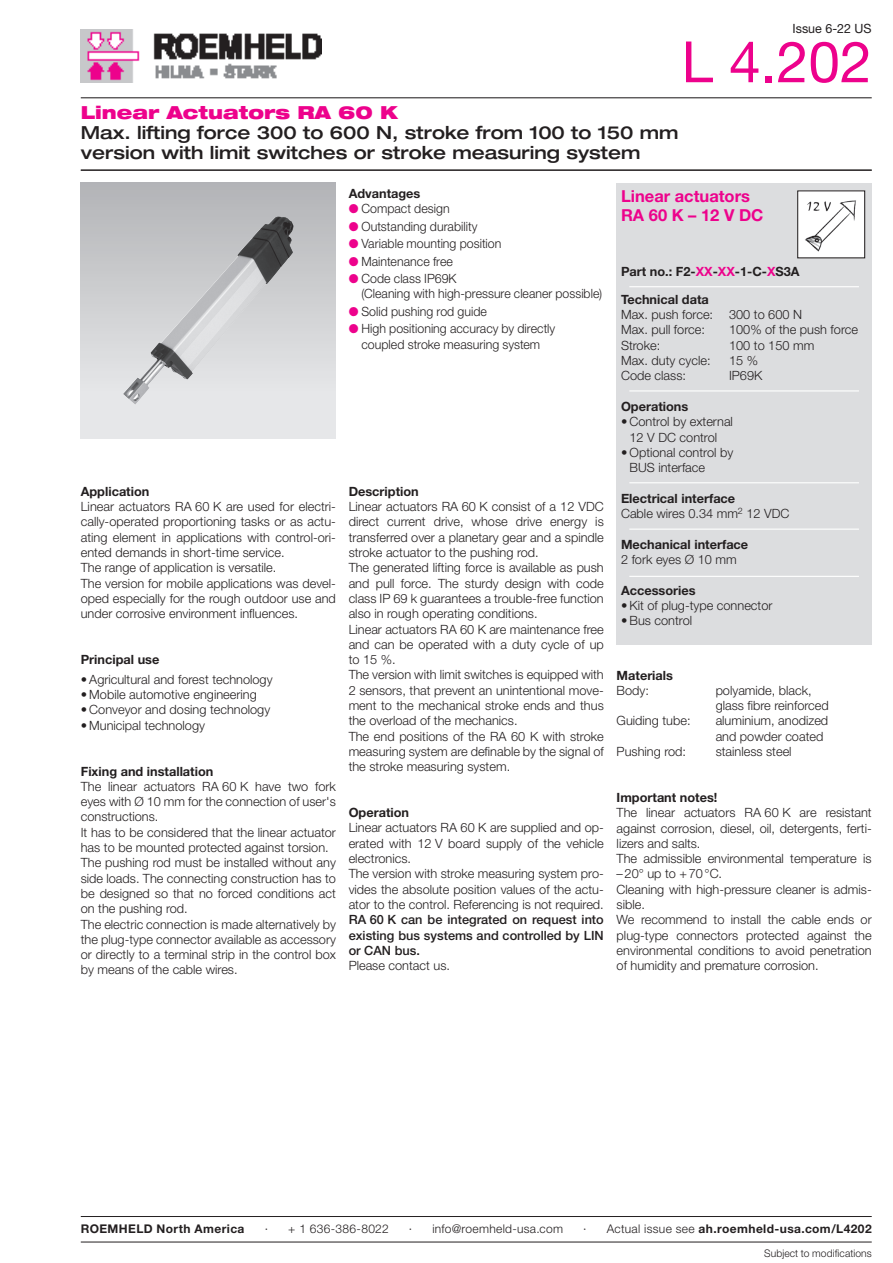
<style>
.page{position:relative;width:893px;height:1263px;background:#fff}
.page>*{position:absolute;margin:0;border:0;box-sizing:border-box;transform-origin:0 0}
.t1{font:57px "Helvetica Neue LT Pro";color:#ed028c}
.t2{font:500 expanded 18px/20.2px "Helvetica Neue LT Pro";color:#231f20}
.t3{font:900 expanded 18px "Helvetica Neue LT Pro";color:#ed028c}
.t4{font:700 16.5px/19.2px "Helvetica Neue LT Pro";color:#ed028c}
.t5{font:300 12.75px/15.3px "Helvetica Neue LT Pro";color:#231f20}
.t6{font:700 12.75px "Helvetica Neue LT Pro";color:#231f20}
.t7{font:500 12.75px/15.3px "Helvetica Neue LT Pro";color:#231f20;text-align:justify}
.t8{font:12.75px "Helvetica Neue LT Pro";color:#231f20}
.t9{font:700 12px "Helvetica Neue LT Pro";letter-spacing:.035em;color:#231f20}
.t10{font:300 12px "Helvetica Neue LT Pro";letter-spacing:.025em;color:#231f20}
.t11{font:300 10.5px "Helvetica Neue LT Pro";letter-spacing:.01em;color:#231f20}
.s1{color:#ed028c}
.s2{font-weight:700}
.s3{font-weight:300}
</style>
<div class="page">
<img style="left:81px;top:30px;width:240px;height:52px">
<hr style="left:81px;top:97px;width:791px;height:1px;background:#231f20">
<div style="left:617px;top:183px;width:255px;height:461px;background:#dcdddf"></div>
<svg style="left:81px;top:183px;width:255px;height:255px;background:#cccdcf"></svg>
<img style="left:233px;top:217px;width:43px;height:45px">
<img style="left:799px;top:192px;width:64px;height:64px">
<div style="left:797px;top:190px;width:68px;height:68px;border:1px solid #231f20"></div>
<hr style="left:629px;top:286px;width:230px;height:1px;background:#fff">
<hr style="left:629px;top:390px;width:230px;height:1px;background:#fff">
<hr style="left:629px;top:482px;width:230px;height:1px;background:#fff">
<hr style="left:629px;top:529px;width:230px;height:1px;background:#fff">
<hr style="left:629px;top:576px;width:230px;height:1px;background:#fff">
<hr style="left:81px;top:170px;width:791px;height:1px;background:#231f20">
<hr style="left:81px;top:1242px;width:791px;height:1px;background:#231f20">
<hr style="left:81px;top:1216px;width:791px;height:1px;background:#231f20">
<p class="t8" style="left:792px;top:20px;width:81px">Issue 6-22 US</p>
<h1 class="t1" style="left:682px;top:27px;width:192px">L 4.202</h1>
<h2 class="t3" style="left:81px;top:101px;width:318px">Linear Actuators RA 60 K</h2>
<h2 class="t2" style="left:81px;top:122px;width:599px">Max. lifting force 300 to 600 N, stroke from 100 to 150 mm version with limit switches or stroke measuring system</h2>
<p class="t6" style="left:349px;top:186px;width:73px">Advantages</p>
<p class="t5" style="left:349px;top:201px;width:103px"><span class="s1">●</span> Compact design</p>
<p class="t5" style="left:349px;top:218px;width:131px"><span class="s1">●</span> Outstanding durability</p>
<p class="t5" style="left:349px;top:236px;width:154px"><span class="s1">●</span> Variable mounting position</p>
<p class="t5" style="left:349px;top:253px;width:106px"><span class="s1">●</span> Maintenance free</p>
<p class="t5" style="left:361px;top:271px;width:242px;text-indent:-13px"><span class="s1">●</span> Code class IP69K<br>(Cleaning with high-pressure cleaner possible)</p>
<p class="t5" style="left:349px;top:303px;width:140px"><span class="s1">●</span> Solid pushing rod guide</p>
<p class="t5" style="left:349px;top:321px;width:208px;text-align:center"><span class="s1">●</span> High positioning accuracy by directly coupled stroke measuring system</p>
<p class="t6" style="left:81px;top:483px;width:70px">Application</p>
<p class="t5" style="left:81px;top:499px;width:257px">Linear actuators RA 60 K are used for electri&shy;cally-operated proportioning tasks or as actu&shy;ating element in applications with control-ori&shy;ented demands in short-time service.<br>The range of application is versatile.<br>The version for mobile applications was devel&shy;oped especially for the rough outdoor use and under corrosive environment influences.</p>
<p class="t6" style="left:81px;top:652px;width:80px">Principal use</p>
<p class="t5" style="left:81px;top:671px;width:193px">• Agricultural and forest technology</p>
<p class="t5" style="left:81px;top:686px;width:177px">• Mobile automotive engineering</p>
<p class="t5" style="left:81px;top:702px;width:191px">• Conveyor and dosing technology</p>
<p class="t5" style="left:81px;top:717px;width:126px">• Municipal technology</p>
<p class="t6" style="left:81px;top:763px;width:134px">Fixing and installation</p>
<p class="t5" style="left:81px;top:778px;width:257px">The linear actuators RA 60 K have two fork eyes with Ø 10 mm for the connection of user's constructions.<br>It has to be considered that the linear actuator has to be mounted protected against torsion.<br>The pushing rod must be installed without any side loads. The connecting construction has to be designed so that no forced conditions act on the pushing rod.<br>The electric connection is made alternatively by the plug-type connector available as accessory or directly to a terminal strip in the control box by means of the cable wires.</p>
<p class="t6" style="left:349px;top:483px;width:72px">Description</p>
<p class="t5" style="left:349px;top:499px;width:257px">Linear actuators RA 60 K consist of a 12 VDC direct current drive, whose drive energy is transferred over a planetary gear and a spindle stroke actuator to the pushing rod.<br>The generated lifting force is available as push and pull force. The sturdy design with code class IP 69 k guarantees a trouble-free function also in rough operating conditions.<br>Linear actuators RA 60 K are maintenance free and can be operated with a duty cycle of up to 15 %.<br>The version with limit switches is equipped with 2 sensors, that prevent an unintentional move&shy;ment to the mechanical stroke ends and thus the overload of the mechanics.<br>The end positions of the RA 60 K with stroke measuring system are definable by the signal of the stroke measuring system.</p>
<p class="t6" style="left:349px;top:805px;width:62px">Operation</p>
<p class="t5" style="left:349px;top:820px;width:257px">Linear actuators RA 60 K are supplied and op&shy;erated with 12 V board supply of the vehicle electronics.<br>The version with stroke measuring system pro&shy;vides the absolute position values of the actu&shy;ator to the control. Referencing is not required.</p>
<p class="t7" style="left:349px;top:912px;width:257px">RA 60 K can be integrated on request into existing bus systems and controlled by LIN or CAN bus.</p>
<p class="t5" style="left:349px;top:958px;width:103px">Please contact us.</p>
<p class="t4" style="left:621px;top:186px;width:144px">Linear actuators<br>RA 60 K – 12 V DC</p>
<p class="t6" style="left:621px;top:263px;width:180px">Part no.: F2-<span class="s1">XX</span>-<span class="s1">XX</span>-1-C-<span class="s1">X</span>S3A</p>
<p class="t6" style="left:621px;top:291px;width:89px">Technical data</p>
<p class="t5" style="left:621px;top:307px;width:183px">Max. push force: 300 to 600 N<br>Max. pull force:</p>
<p class="t5" style="left:729px;top:322px;width:130px">100% of the push force</p>
<p class="t5" style="left:621px;top:337px;width:41px">Stroke:</p>
<p class="t5" style="left:729px;top:337px;width:87px">100 to 150 mm</p>
<p class="t5" style="left:621px;top:353px;width:91px">Max. duty cycle:</p>
<p class="t5" style="left:729px;top:353px;width:31px">15 %</p>
<p class="t5" style="left:621px;top:368px;width:66px">Code class:</p>
<p class="t5" style="left:729px;top:368px;width:35px">IP69K</p>
<p class="t6" style="left:621px;top:398px;width:69px">Operations</p>
<p class="t5" style="left:621px;top:414px;width:113px;text-align:center">• Control by external<br>12 V DC control</p>
<p class="t5" style="left:630px;top:444px;width:105px;text-indent:-9px">• Optional control by<br>BUS interface</p>
<p class="t5" style="left:621px;top:490px;width:170px"><span class="s2">Electrical interface<br></span>Cable wires 0.34 mm<sup>2</sup> 12 VDC</p>
<p class="t6" style="left:621px;top:536px;width:129px">Mechanical interface</p>
<p class="t5" style="left:621px;top:551px;width:117px">2 fork eyes Ø 10 mm</p>
<p class="t6" style="left:621px;top:582px;width:76px">Accessories</p>
<p class="t5" style="left:621px;top:597px;width:153px">• Kit of plug-type connector</p>
<p class="t5" style="left:621px;top:613px;width:73px">• Bus control</p>
<p class="t6" style="left:617px;top:667px;width:58px">Materials</p>
<p class="t5" style="left:617px;top:682px;width:34px">Body:</p>
<p class="t5" style="left:716px;top:682px;width:115px">polyamide, black, glass fibre reinforced</p>
<p class="t5" style="left:617px;top:713px;width:75px">Guiding tube:</p>
<p class="t5" style="left:716px;top:713px;width:114px">aluminium, anodized and powder coated</p>
<p class="t5" style="left:617px;top:744px;width:71px">Pushing rod:</p>
<p class="t5" style="left:716px;top:744px;width:78px">stainless steel</p>
<p class="t6" style="left:617px;top:789px;width:102px">Important notes!</p>
<p class="t5" style="left:617px;top:805px;width:257px">The linear actuators RA 60 K are resistant against corrosion, diesel, oil, detergents, ferti&shy;lizers and salts.<br>The admissible environmental temperature is –20° up to +70°C.<br>Cleaning with high-pressure cleaner is admis&shy;sible.<br>We recommend to install the cable ends or plug-type connectors protected against the environmental conditions to avoid penetration of humidity and premature corrosion.</p>
<p class="t9" style="left:81px;top:1222px;width:165px">ROEMHELD North America</p>
<p class="t10" style="left:265px;top:1222px;width:126px">· + 1 636-386-8022</p>
<p class="t10" style="left:409px;top:1222px;width:156px">· info@roemheld-usa.com</p>
<p class="t9" style="left:583px;top:1222px;width:290px"><span class="s3">· Actual issue see</span> ah.roemheld-usa.com/L4202</p>
<p class="t11" style="left:764px;top:1247px;width:109px">Subject to modifications</p>
</div>
